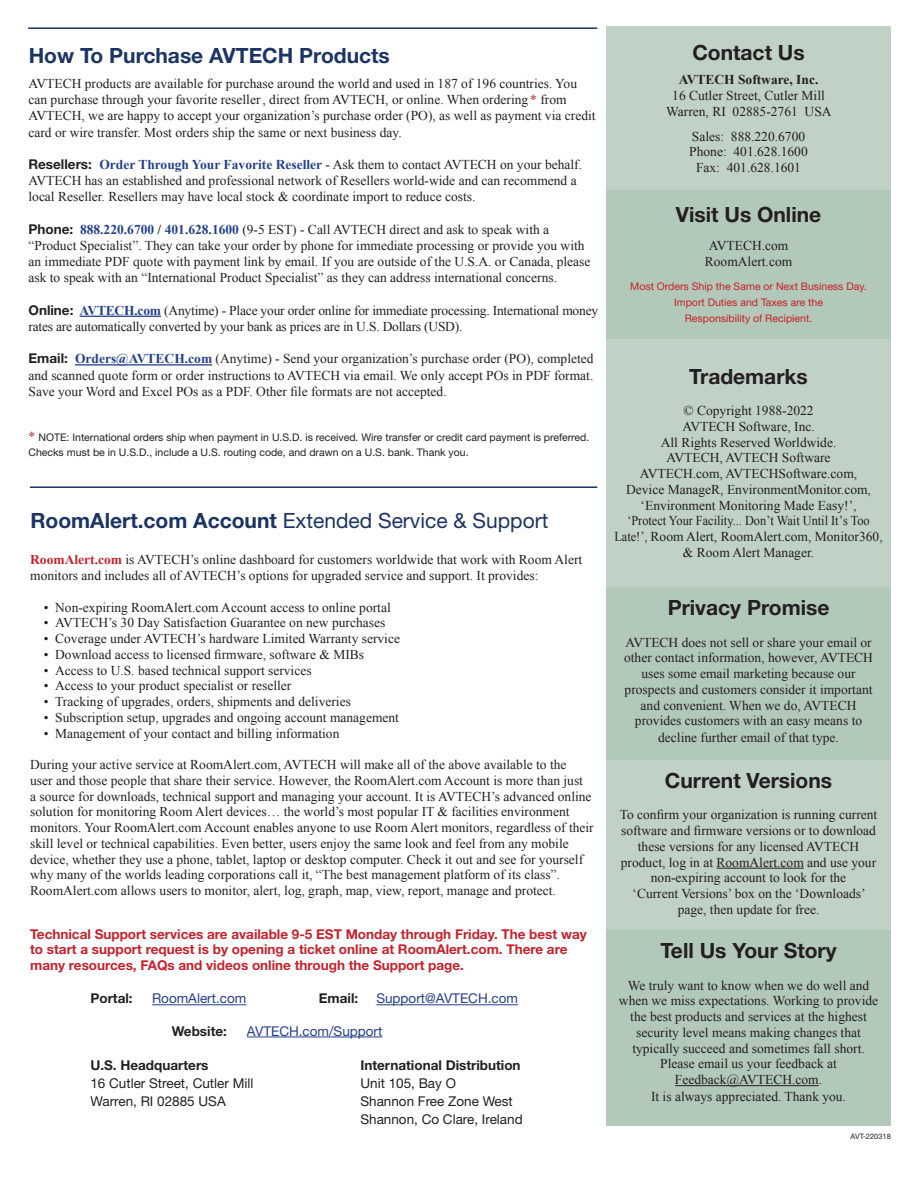
<style>
.page{position:relative;width:918px;height:1188px;background:#fff}
.page>*{position:absolute;margin:0;border:0;box-sizing:border-box;transform-origin:0 0}
.t1{font:700 21px "Helvetica Neue LT Std";color:#231f20}
.t2{font:21px "Helvetica Neue LT Std";color:#1b3463}
.t3{font:700 21px "Helvetica Neue LT Std";color:#1b3463}
.t4{font:13.5px/15.8px "Times New Roman";color:#231f20}
.t5{font:700 13.5px/15.6px "Helvetica Neue LT Std";color:#c6212b}
.t6{font:13.5px/18px "Helvetica Neue LT Std";color:#231f20}
.t7{font:13.5px "Helvetica Neue LT Std";color:#253f8e}
.t8{font:700 13.5px "Helvetica Neue LT Std";color:#231f20}
.t9{font:700 13.5px "Times New Roman";color:#231f20}
.t10{font:10.5px/15px "Helvetica Neue LT Std";color:#231f20}
.t11{font:10.5px/15.8px "Helvetica Neue LT Std";color:#c6212b;text-align:center}
.t12{font:7.5px "Helvetica Neue LT Std";color:#231f20}
.s1{color:#c6212b}
.s2{font-family:"Helvetica Neue LT Std";font-weight:700}
.s3{font-weight:700;color:#253f8e}
.s4{font-weight:700}
.s5{font-family:"Times New Roman";font-size:13.5px;color:#c6212b}
.s6{font-weight:700;color:#c6212b}
.s7{font-weight:700;color:#231f20}
</style>
<div class="page">
<hr style="left:80px;top:316px;width:81px;height:1px;background:#253f8e">
<hr style="left:75px;top:364px;width:137px;height:2px;background:#253f8e">
<div style="left:606px;top:27px;width:285px;height:163px;background:#c0d1c5"></div>
<div style="left:606px;top:759px;width:285px;height:174px;background:#c0d1c5"></div>
<hr style="left:717px;top:868px;width:87px;height:1px;background:#231f20">
<div style="left:606px;top:338px;width:285px;height:249px;background:#c0d1c5"></div>
<div style="left:606px;top:190px;width:285px;height:149px;background:#b2c8b9"></div>
<div style="left:606px;top:930px;width:285px;height:195px;background:#b2c8b9"></div>
<hr style="left:675px;top:1085px;width:144px;height:1px;background:#231f20">
<div style="left:606px;top:587px;width:285px;height:172px;background:#b2c8b9"></div>
<hr style="left:28px;top:27px;width:569px;height:2px;background:#1b3463">
<hr style="left:30px;top:486px;width:567px;height:2px;background:#1b3463">
<hr style="left:152px;top:1004px;width:94px;height:1px;background:#253f8e">
<hr style="left:376px;top:1004px;width:142px;height:1px;background:#253f8e">
<hr style="left:247px;top:1037px;width:135px;height:1px;background:#253f8e">
<h1 class="t3" style="left:29px;top:43px;width:363px">How To Purchase AVTECH Products</h1>
<p class="t4" style="left:28px;top:75px;width:569px;line-height:16.2px">AVTECH products are available for purchase around the world and used in 187 of 196 countries. You can purchase through your favorite reseller , direct from AVTECH, or online. When ordering <span class="s1">*</span> from AVTECH, we are happy to accept your organization’s purchase order (PO), as well as payment via credit card or wire transfer. Most orders ship the same or next business day.</p>
<p class="t4" style="left:28px;top:156px;width:555px;line-height:16.2px"><span class="s2">Resellers:</span> <span class="s3">Order Through Your Favorite Reseller</span> - Ask them to contact AVTECH on your behalf.<br>AVTECH has an established and professional network of Resellers world-wide and can recommend a local Reseller. Resellers may have local stock &amp; coordinate import to reduce costs.</p>
<p class="t4" style="left:28px;top:221px;width:564px;line-height:16.2px"><span class="s2">Phone:</span> <span class="s3">888.220.6700</span> <span class="s4">/</span> <span class="s3">401.628.1600</span> (9-5 EST) - Call AVTECH direct and ask to speak with a “Product Specialist”. They can take your order by phone for immediate processing or provide you with an immediate PDF quote with payment link by email. If you are outside of the U.S.A. or Canada, please ask to speak with an “International Product Specialist” as they can address international concerns.</p>
<p class="t4" style="left:28px;top:302px;width:571px;line-height:16.2px"><span class="s2">Online:</span> <span class="s3">AVTECH.com</span> (Anytime) - Place your order online for immediate processing. International money rates are automatically converted by your bank as prices are in U.S. Dollars (USD).</p>
<p class="t4" style="left:28px;top:351px;width:567px;line-height:16.2px;text-align:justify"><span class="s2">Email:</span> <span class="s3">Orders@AVTECH.com</span> (Anytime) - Send your organization’s purchase order (PO), completed and scanned quote form or order instructions to AVTECH via email. We only accept POs in PDF format.<br>Save your Word and Excel POs as a PDF. Other file formats are not accepted.</p>
<p class="t10" style="left:28px;top:429px;width:562px"><span class="s5">*</span> NOTE: International orders ship when payment in U.S.D. is received. Wire transfer or credit card payment is preferred.<br>Checks must be in U.S.D., include a U.S. routing code, and drawn on a U.S. bank. Thank you.</p>
<h1 class="t2" style="left:30px;top:508px;width:519px"><span class="s4">RoomAlert.com Account</span> Extended Service &amp; Support</h1>
<p class="t4" style="left:30px;top:552px;width:554px"><span class="s6">RoomAlert.com</span> is AVTECH’s online dashboard for customers worldwide that work with Room Alert monitors and includes all of AVTECH’s options for upgraded service and support. It provides:</p>
<p class="t4" style="left:44px;top:599px;width:349px">• Non-expiring RoomAlert.com Account access to online portal</p>
<p class="t4" style="left:44px;top:615px;width:343px">• AVTECH’s 30 Day Satisfaction Guarantee on new purchases</p>
<p class="t4" style="left:44px;top:630px;width:358px">• Coverage under AVTECH’s hardware Limited Warranty service</p>
<p class="t4" style="left:44px;top:646px;width:322px">• Download access to licensed firmware, software &amp; MIBs</p>
<p class="t4" style="left:44px;top:662px;width:269px">• Access to U.S. based technical support services</p>
<p class="t4" style="left:44px;top:678px;width:249px">• Access to your product specialist or reseller</p>
<p class="t4" style="left:44px;top:693px;width:309px">• Tracking of upgrades, orders, shipments and deliveries</p>
<p class="t4" style="left:44px;top:709px;width:357px">• Subscription setup, upgrades and ongoing account management</p>
<p class="t4" style="left:44px;top:725px;width:297px">• Management of your contact and billing information</p>
<p class="t4" style="left:30px;top:756px;width:565px">During your active service at RoomAlert.com, AVTECH will make all of the above available to the<br>user and those people that share their service. However, the RoomAlert.com Account is more than just<br>a source for downloads, technical support and managing your account. It is AVTECH’s advanced online solution for monitoring Room Alert devices… the world’s most popular IT &amp; facilities environment monitors. Your RoomAlert.com Account enables anyone to use Room Alert monitors, regardless of their skill level or technical capabilities. Even better, users enjoy the same look and feel from any mobile device, whether they use a phone, tablet, laptop or desktop computer. Check it out and see for yourself why many of the worlds leading corporations call it, “The best management platform of its class”.<br>RoomAlert.com allows users to monitor, alert, log, graph, map, view, report, manage and protect.</p>
<p class="t5" style="left:30px;top:926px;width:558px">Technical Support services are available 9-5 EST Monday through Friday. The best way to start a support request is by opening a ticket online at RoomAlert.com. There are many resources, FAQs and videos online through the Support page.</p>
<p class="t8" style="left:90px;top:990px;width:44px">Portal:</p>
<p class="t7" style="left:152px;top:991px;width:96px">RoomAlert.com</p>
<p class="t8" style="left:319px;top:990px;width:41px">Email:</p>
<p class="t7" style="left:376px;top:991px;width:143px">Support@AVTECH.com</p>
<p class="t7" style="left:172px;top:1023px;width:212px"><span class="s7">Website:</span> AVTECH.com/Support</p>
<p class="t8" style="left:90px;top:1056px;width:120px">U.S. Headquarters</p>
<p class="t8" style="left:360px;top:1056px;width:162px">International Distribution</p>
<p class="t6" style="left:90px;top:1074px;width:165px">16 Cutler Street, Cutler Mill</p>
<p class="t6" style="left:360px;top:1074px;width:97px">Unit 105, Bay O</p>
<p class="t6" style="left:90px;top:1092px;width:137px">Warren, RI 02885 USA</p>
<p class="t6" style="left:360px;top:1092px;width:164px">Shannon Free Zone West<br>Shannon, Co Clare, Ireland</p>
<h1 class="t1" style="left:692px;top:39px;width:114px">Contact Us</h1>
<p class="t9" style="left:679px;top:71px;width:141px">AVTECH Software, Inc.</p>
<p class="t4" style="left:666px;top:88px;width:167px;text-align:center">16 Cutler Street, Cutler Mill<br>Warren, RI 02885-2761 USA</p>
<p class="t4" style="left:689px;top:128px;width:120px;text-align:center">Sales: 888.220.6700<br>Phone: 401.628.1600<br>Fax: 401.628.1601</p>
<h1 class="t1" style="left:676px;top:202px;width:147px">Visit Us Online</h1>
<p class="t4" style="left:705px;top:237px;width:89px">AVTECH.com<br>RoomAlert.com</p>
<p class="t11" style="left:630px;top:279px;width:238px">Most Orders Ship the Same or Next Business Day.<br>Import Duties and Taxes are the<br>Responsibility of Recipient.</p>
<h1 class="t1" style="left:689px;top:363px;width:120px">Trademarks</h1>
<p class="t4" style="left:614px;top:402px;width:270px;text-align:center">© Copyright 1988-2022<br>AVTECH Software, Inc.<br>All Rights Reserved Worldwide.<br>AVTECH, AVTECH Software<br>AVTECH.com, AVTECHSoftware.com,<br>Device ManageR, EnvironmentMonitor.com, ‘Environment Monitoring Made Easy!’,<br>‘Protect Your Facility... Don’t Wait Until It’s Too Late!’, Room Alert, RoomAlert.com, Monitor360, &amp; Room Alert Manager.</p>
<h1 class="t1" style="left:668px;top:595px;width:163px">Privacy Promise</h1>
<p class="t4" style="left:624px;top:634px;width:250px;text-align:center">AVTECH does not sell or share your email or other contact information, however, AVTECH uses some email marketing because our prospects and customers consider it important and convenient. When we do, AVTECH provides customers with an easy means to decline further email of that type.</p>
<h1 class="t1" style="left:665px;top:767px;width:169px">Current Versions</h1>
<p class="t4" style="left:620px;top:807px;width:259px;text-align:center">To confirm your organization is running current software and firmware versions or to download these versions for any licensed AVTECH product, log in at RoomAlert.com and use your non-expiring account to look for the<br>‘Current Versions’ box on the ‘Downloads’ page, then update for free.</p>
<h1 class="t1" style="left:660px;top:938px;width:178px">Tell Us Your Story</h1>
<p class="t4" style="left:619px;top:977px;width:261px;text-align:center">We truly want to know when we do well and when we miss expectations. Working to provide the best products and services at the highest security level means making changes that typically succeed and sometimes fall short.<br>Please email us your feedback at Feedback@AVTECH.com.<br>It is always appreciated. Thank you.</p>
<p class="t12" style="left:851px;top:1131px;width:42px">AVT-220318</p>
</div>
